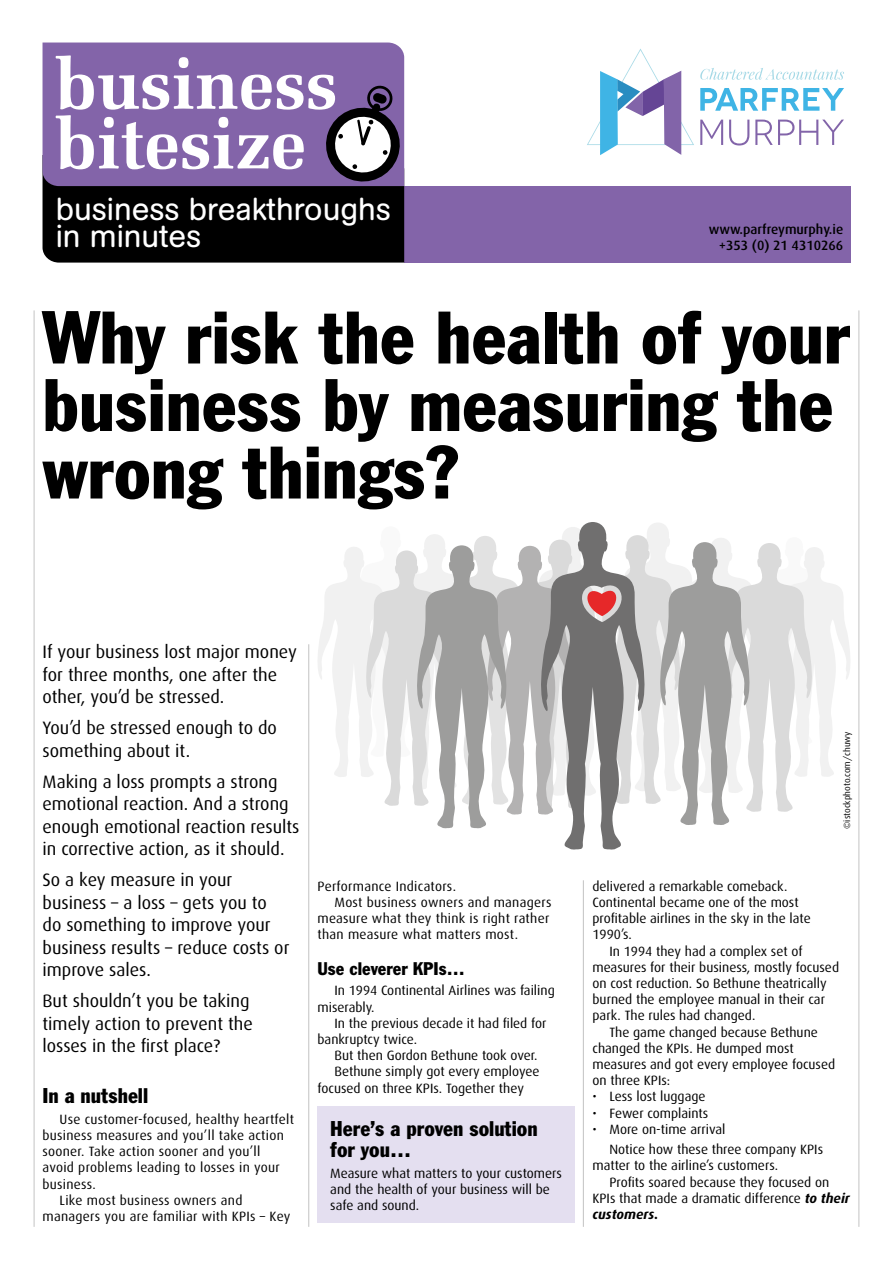
<style>
.page{position:relative;width:893px;height:1263px;background:#fff}
.page>*{position:absolute;margin:0;border:0;box-sizing:border-box;transform-origin:0 0}
.t1{font:condensed 73.5px/67.5px "Franklin Gothic BT";color:#000}
.t2{font:31.5px/27px "AG Buch Rounded BQ";color:#fff}
.SUBHEAD2{font:condensed 21px/21px "Franklin Gothic BT";color:#000}
.first_para2{font:18px/22.5px "Dax";color:#000}
.SUBHEAD-SM{font:condensed 18px "Franklin Gothic BT";color:#000}
.body2{font:13.5px/16.2px "Dax";color:#000}
.body2-2{font:13.5px/16.2px "Dax";letter-spacing:.02em;color:#000}
.BULLIT2{font:13.5px "Dax";color:#000}
.body{font:500 13.5px "Dax";color:#000}
.SUBHEAD-SM-2{font:9px "Dax";color:#000}
.s1{font-weight:700;font-style:italic}
.s2{font-weight:700}
</style>
<div class="page">
<hr style="left:34px;top:310px;width:1px;height:917px;background:#c6c6c6">
<hr style="left:858px;top:310px;width:1px;height:917px;background:#c6c6c6">
<div style="left:404px;top:186px;width:446px;height:77px;background:#8364a9"></div>
<div style="left:43px;top:43px;width:361px;height:12px;background:#8364a9"></div>
<svg style="left:43px;top:55px;width:362px;height:208px;background:#625573"></svg>
<svg style="left:358px;top:120px;width:5px;height:24px"></svg>
<div style="left:357px;top:120px;width:7px;height:25px;border:2px solid #000"></div>
<svg style="left:700px;top:88px;width:144px;height:23px"></svg>
<svg style="left:700px;top:120px;width:23px;height:25px"></svg>
<svg style="left:729px;top:120px;width:20px;height:25px"></svg>
<svg style="left:755px;top:120px;width:89px;height:25px"></svg>
<svg style="left:700px;top:68px;width:144px;height:12px"></svg>
<svg style="left:587px;top:49px;width:107px;height:106px"></svg>
<div style="left:317px;top:1106px;width:258px;height:117px;background:#e4dff0"></div>
<hr style="left:308px;top:644px;width:1px;height:583px;background:#c6c6c6">
<hr style="left:583px;top:880px;width:1px;height:347px;background:#c6c6c6">
<svg style="left:318px;top:522px;width:532px;height:327px"></svg>
<h2 class="t2" style="left:56px;top:196px;width:337px">business breakthroughs in minutes</h2>
<p class="body" style="left:709px;top:222px;width:136px">www.parfreymurphy.ie</p>
<p class="body" style="left:719px;top:238px;width:126px">+353 (0) 21 4310266</p>
<p class="t1" style="left:43px;top:301px;width:809px">Why risk the health of your business by measuring the wrong things?</p>
<p class="first_para2" style="left:43px;top:641px;width:256px">If your business lost major money for three months, one after the other, you’d be stressed.</p>
<p class="first_para2" style="left:43px;top:717px;width:236px">You’d be stressed enough to do something about it.</p>
<p class="first_para2" style="left:43px;top:770px;width:259px">Making a loss prompts a strong emotional reaction. And a strong enough emotional reaction results in corrective action, as it should.</p>
<p class="first_para2" style="left:43px;top:869px;width:248px">So a key measure in your business – a loss – gets you to do something to improve your business results – reduce costs or improve sales.</p>
<p class="first_para2" style="left:43px;top:990px;width:212px">But shouldn’t you be taking timely action to prevent the losses in the first place?</p>
<p class="SUBHEAD2" style="left:43px;top:1085px;width:107px">In a nutshell</p>
<p class="body2-2" style="left:43px;top:1111px;width:253px;text-indent:17px">Use customer-focused, healthy heartfelt business measures and you’ll take action sooner. Take action sooner and you’ll avoid problems leading to losses in your business.</p>
<p class="body2-2" style="left:43px;top:1192px;width:249px;text-indent:17px">Like most business owners and managers you are familiar with KPIs – Key</p>
<p class="body2-2" style="left:317px;top:878px;width:140px">Performance Indicators.</p>
<p class="body2-2" style="left:317px;top:894px;width:235px;text-indent:17px">Most business owners and managers measure what they think is right rather than measure what matters most.</p>
<p class="SUBHEAD-SM" style="left:317px;top:957px;width:149px">Use cleverer KPIs…</p>
<p class="body2" style="left:317px;top:983px;width:239px;text-indent:17px">In 1994 Continental Airlines was failing miserably.</p>
<p class="body2" style="left:317px;top:1015px;width:231px;text-indent:17px">In the previous decade it had filed for bankruptcy twice.</p>
<p class="body2" style="left:334px;top:1048px;width:204px">But then Gordon Bethune took over.</p>
<p class="body2" style="left:317px;top:1064px;width:224px;text-indent:17px">Bethune simply got every employee focused on three KPIs. Together they</p>
<p class="SUBHEAD2" style="left:330px;top:1117px;width:209px">Here’s a proven solution for you…</p>
<p class="body2" style="left:330px;top:1165px;width:233px">Measure what matters to your customers and the health of your business will be safe and sound.</p>
<p class="SUBHEAD-SM-2" style="left:842px;top:829px;width:99px;rotate:-90deg">©istockphoto.com/chuwy</p>
<p class="body2" style="left:592px;top:878px;width:220px">delivered a remarkable comeback.<br>Continental became one of the most profitable airlines in the sky in the late<br>1990’s.</p>
<p class="body2" style="left:592px;top:943px;width:248px;text-indent:17px">In 1994 they had a complex set of measures for their business, mostly focused on cost reduction. So Bethune theatrically burned the employee manual in their car park. The rules had changed.</p>
<p class="body2" style="left:592px;top:1024px;width:244px;text-indent:17px">The game changed because Bethune changed the KPIs. He dumped most measures and got every employee focused on three KPIs:</p>
<p class="BULLIT2" style="left:592px;top:1089px;width:115px">• Less lost luggage</p>
<p class="BULLIT2" style="left:592px;top:1105px;width:117px">• Fewer complaints</p>
<p class="BULLIT2" style="left:592px;top:1121px;width:134px">• More on-time arrival</p>
<p class="body2" style="left:592px;top:1141px;width:232px;text-indent:17px">Notice how these three company KPIs matter to the airline’s customers.</p>
<p class="body2" style="left:592px;top:1174px;width:259px;text-indent:17px">Profits soared because they focused on<br>KPIs that made a dramatic difference <span class="s1">to their customers</span><span class="s2">.</span></p>
</div>
